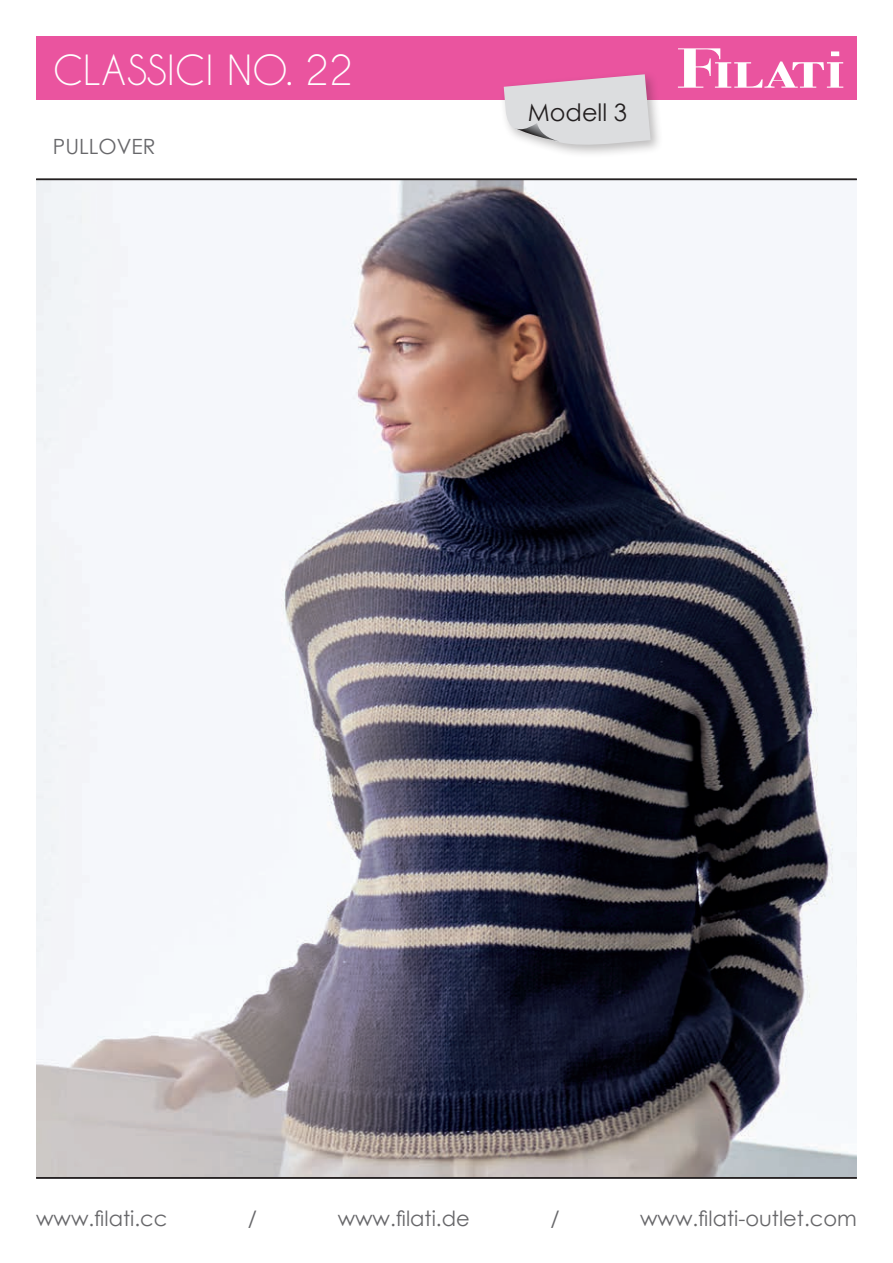
<style>
.page{position:relative;width:893px;height:1263px;background:#fff}
.page>*{position:absolute;margin:0;border:0;box-sizing:border-box;transform-origin:0 0}
.t1{font:39px "Caviar Dreams";color:#fff}
.t2{font:24px "Century Gothic";color:#231f20}
.t3{font:21px "Century Gothic";color:#67676a}
</style>
<div class="page">
<img style="left:36px;top:180px;width:821px;height:997px">
<hr style="left:36px;top:1177px;width:821px;height:1px;background:#231f20">
<hr style="left:36px;top:179px;width:821px;height:1px;background:#231f20">
<div style="left:36px;top:36px;width:821px;height:64px;background:#ea549f"></div>
<svg style="left:678px;top:48px;width:165px;height:40px"></svg>
<div style="left:499px;top:70px;width:165px;height:88px;background:#231f20;opacity:.3"></div>
<svg style="left:504px;top:74px;width:147px;height:76px;background:#dcced7"></svg>
<h1 class="t1" style="left:53px;top:47px;width:301px">CLASSICI NO. 22</h1>
<p class="t3" style="left:53px;top:131px;width:104px">PULLOVER</p>
<p class="t2" style="left:528px;top:96px;width:101px">Modell 3</p>
<p class="t3" style="left:36px;top:1204px;width:133px">www.filati.cc</p>
<p class="t3" style="left:248px;top:1204px;width:11px">/</p>
<p class="t3" style="left:338px;top:1204px;width:134px">www.filati.de</p>
<p class="t3" style="left:550px;top:1204px;width:11px">/</p>
<p class="t3" style="left:640px;top:1204px;width:218px">www.filati-outlet.com</p>
</div>
